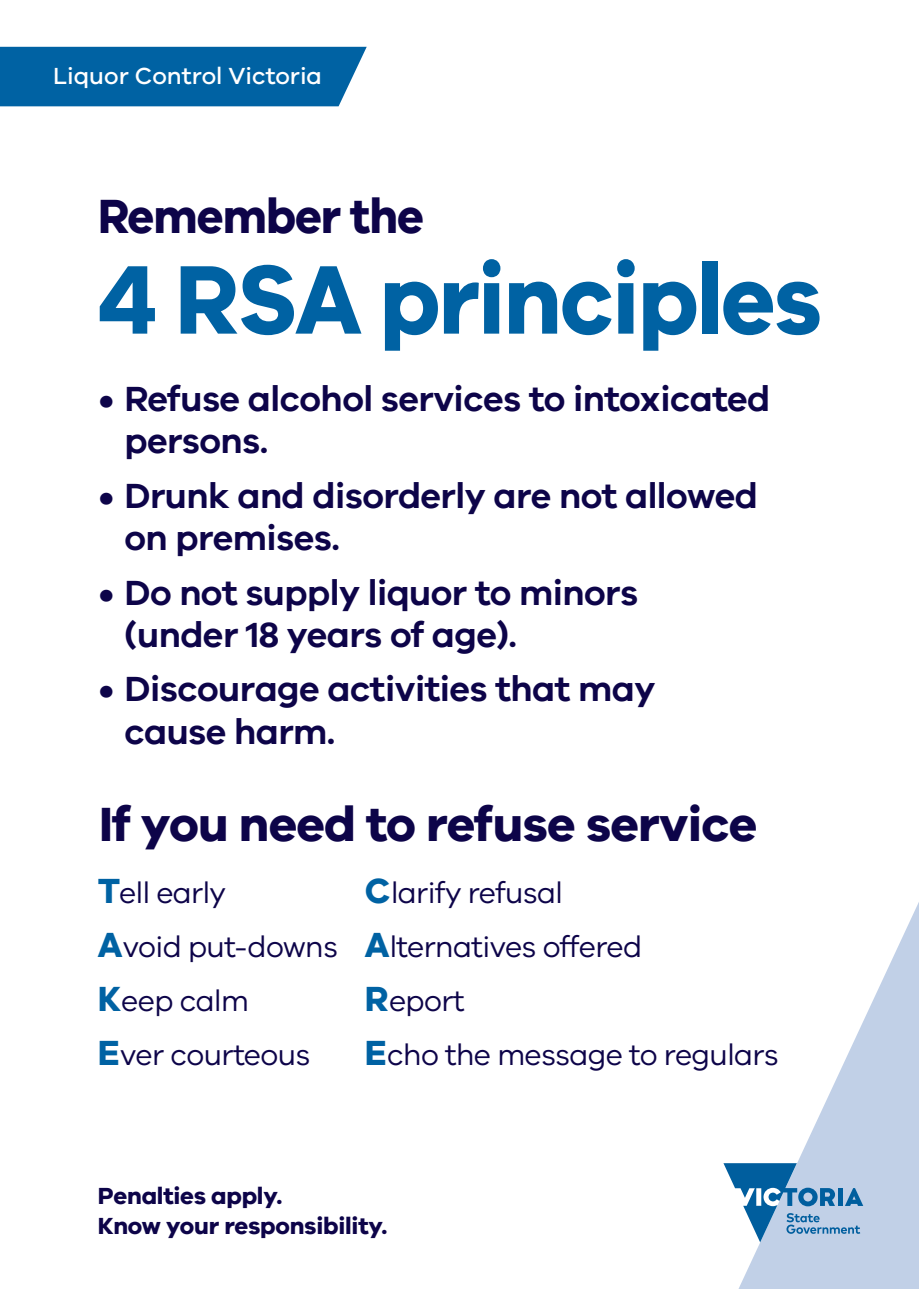
<style>
.page{position:relative;width:919px;height:1289px;background:#fff}
.page>*{position:absolute;margin:0;border:0;box-sizing:border-box;transform-origin:0 0}
.t1{font:700 100.5px "VIC";letter-spacing:-.02em;color:#0062a3;scale:.94 1}
.t2{font:700 49.5px "VIC";letter-spacing:-.02em;color:#0d0449}
.t3{font:700 49.5px "VIC";letter-spacing:-.02em;color:#0d0449;scale:.94 1}
.t4{font:600 36px/42px "VIC";letter-spacing:-.015em;color:#0d0449}
.t5{font:30px/54px "VIC";letter-spacing:-.02em;color:#0d0449}
.t6{font:700 24px/30px "VIC";letter-spacing:-.01em;color:#0d0449}
.pull_out_box_texts{font:500 24px "VIC";color:#fff}
.s1{font-weight:700;font-size:36px;color:#0062a3}
</style>
<div class="page">
<div style="left:0;top:47px;width:367px;height:59px;background:#0062a3"></div>
<svg style="left:739px;top:904px;width:179px;height:384px"></svg>
<svg style="left:723px;top:1163px;width:140px;height:79px"></svg>
<p class="pull_out_box_texts" style="left:53px;top:62px;width:270px">Liquor Control Victoria</p>
<p class="t3" style="left:98px;top:186px;width:348px">Remember the</p>
<p class="t1" style="left:98px;top:237px;width:771px">4 RSA principles</p>
<p class="t4" style="left:124px;top:377px;width:647px;text-indent:-26px">• Refuse alcohol services to intoxicated persons.</p>
<p class="t4" style="left:124px;top:473px;width:635px;text-indent:-26px">• Drunk and disorderly are not allowed on premises.</p>
<p class="t4" style="left:124px;top:570px;width:515px;text-indent:-26px">• Do not supply liquor to minors (under 18 years of age).</p>
<p class="t4" style="left:124px;top:667px;width:532px;text-indent:-26px">• Discourage activities that may cause harm.</p>
<p class="t2" style="left:99px;top:794px;width:659px">If you need to refuse service</p>
<p class="t5" style="left:98px;top:864px;width:130px"><span class="s1">T</span>ell early</p>
<p class="t5" style="left:98px;top:918px;width:241px"><span class="s1">A</span>void put-downs</p>
<p class="t5" style="left:98px;top:972px;width:152px"><span class="s1">K</span>eep calm</p>
<p class="t5" style="left:98px;top:1026px;width:214px"><span class="s1">E</span>ver courteous</p>
<p class="t5" style="left:365px;top:864px;width:415px"><span class="s1">C</span>larify refusal<br><span class="s1">A</span>lternatives offered<br><span class="s1">R</span>eport<br><span class="s1">E</span>cho the message to regulars</p>
<p class="t6" style="left:98px;top:1179px;width:291px">Penalties apply.<br>Know your responsibility.</p>
</div>
